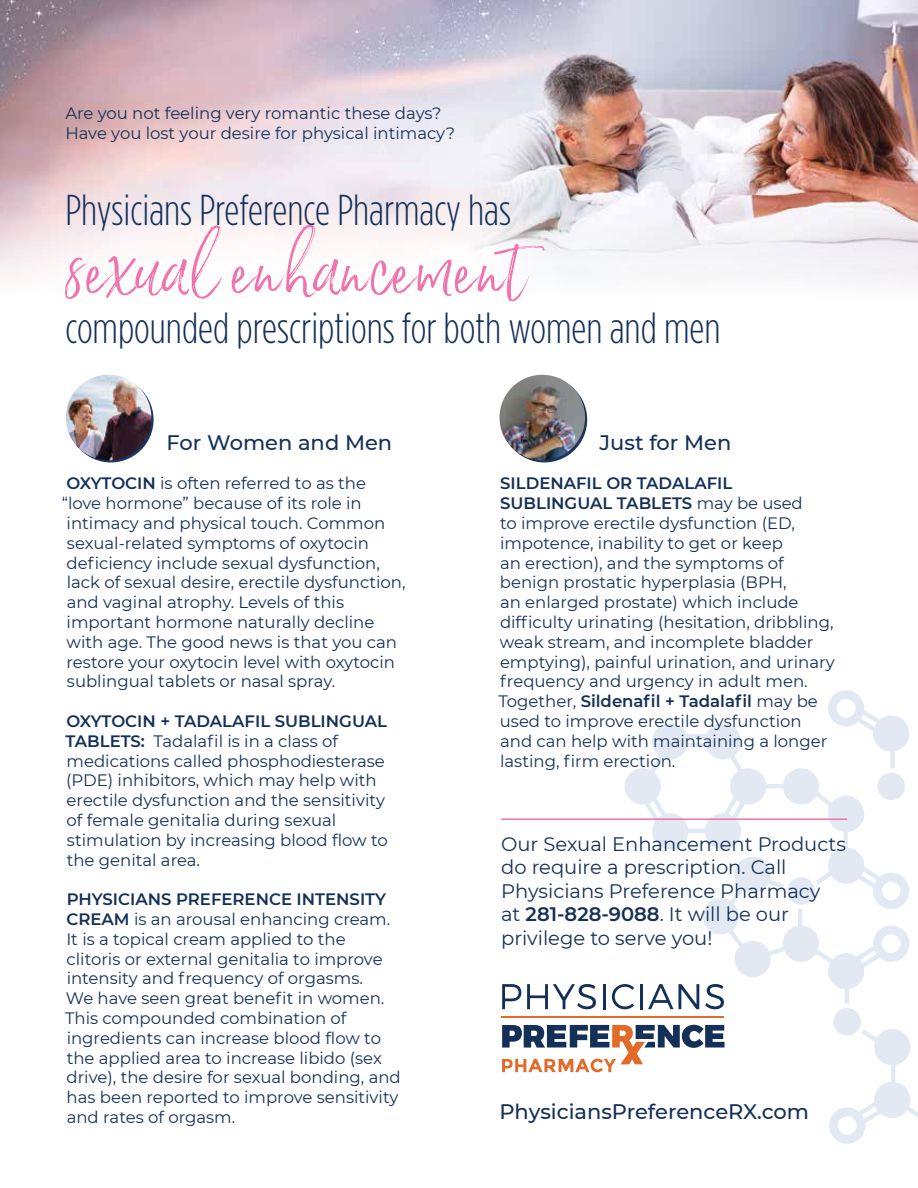
<style>
.page{position:relative;width:918px;height:1188px;background:#fff}
.page>*{position:absolute;margin:0;border:0;box-sizing:border-box;transform-origin:0 0}
.t1{font:72px "Saturday Script";color:#f173ac}
.t2{font:300 43.2px "Gotham Condensed";color:#143058}
.t3{font:500 21px "Montserrat";color:#143058}
.t4{font:19.5px/23.4px "Montserrat";color:#143058}
.t5{font:16.5px/19.8px "Montserrat";color:#143058}
.s1{font-weight:600}
</style>
<div class="page">
<svg style="left:625px;top:690px;width:293px;height:454px"></svg>
<img style="left:0;top:0;width:918px;height:285px">
<svg style="left:502px;top:984px;width:19px;height:25px"></svg>
<svg style="left:527px;top:984px;width:69px;height:25px"></svg>
<hr style="left:603px;top:984px;width:3px;height:25px;background:#143058">
<svg style="left:612px;top:984px;width:22px;height:25px"></svg>
<hr style="left:640px;top:984px;width:3px;height:25px;background:#143058">
<svg style="left:648px;top:984px;width:51px;height:25px"></svg>
<svg style="left:705px;top:984px;width:19px;height:25px"></svg>
<svg style="left:502px;top:1025px;width:223px;height:47px"></svg>
<hr style="left:502px;top:1016px;width:222px;height:1px;background:#e26b2a">
<hr style="left:501px;top:818px;width:346px;height:2px;background:#f173ac">
<svg style="left:68px;top:377px;width:86px;height:85px"></svg>
<img style="left:66px;top:375px;width:85px;height:85px;border-radius:43px">
<svg style="left:502px;top:377px;width:85px;height:85px"></svg>
<img style="left:500px;top:375px;width:85px;height:85px;border-radius:43px">
<p class="t5" style="left:65px;top:103px;width:391px">Are you not feeling very romantic these days?<br>Have you lost your desire for physical intimacy?</p>
<h2 class="t2" style="left:65px;top:187px;width:447px">Physicians Preference Pharmacy has</h2>
<h1 class="t1" style="left:65px;top:224px;width:461px">sexual enhancement</h1>
<h2 class="t2" style="left:65px;top:305px;width:657px">compounded prescriptions for both women and men</h2>
<p class="t3" style="left:167px;top:428px;width:227px">For Women and Men</p>
<p class="t5" style="left:66px;top:473px;width:301px"><span class="s1">OXYTOCIN</span> is often referred to as the</p>
<p class="t5" style="left:62px;top:493px;width:301px">“love hormone” because of its role in</p>
<p class="t5" style="left:67px;top:513px;width:320px">intimacy and physical touch. Common</p>
<p class="t5" style="left:67px;top:533px;width:304px">sexual-related symptoms of oxytocin</p>
<p class="t5" style="left:67px;top:552px;width:315px">deficiency include sexual dysfunction,</p>
<p class="t5" style="left:67px;top:572px;width:340px">lack of sexual desire, erectile dysfunction,</p>
<p class="t5" style="left:67px;top:592px;width:279px">and vaginal atrophy. Levels of this</p>
<p class="t5" style="left:67px;top:612px;width:309px">important hormone naturally decline</p>
<p class="t5" style="left:67px;top:632px;width:332px">with age. The good news is that you can</p>
<p class="t5" style="left:67px;top:651px;width:330px">restore your oxytocin level with oxytocin</p>
<p class="t5" style="left:67px;top:671px;width:270px">sublingual tablets or nasal spray.</p>
<p class="t5" style="left:66px;top:711px;width:324px"><span class="s1">OXYTOCIN + TADALAFIL SUBLINGUAL TABLETS:</span> Tadalafil is in a class of medications called phosphodiesterase (PDE) inhibitors, which may help with erectile dysfunction and the sensitivity of female genitalia during sexual stimulation by increasing blood flow to the genital area.</p>
<p class="t5" style="left:65px;top:889px;width:337px"><span class="s1">PHYSICIANS PREFERENCE INTENSITY CREAM</span> is an arousal enhancing cream.<br>It is a topical cream applied to the clitoris or external genitalia to improve intensity and frequency of orgasms.<br>We have seen great benefit in women.<br>This compounded combination of ingredients can increase blood flow to the applied area to increase libido (sex drive), the desire for sexual bonding, and has been reported to improve sensitivity and rates of orgasm.</p>
<p class="t3" style="left:600px;top:428px;width:133px">Just for Men</p>
<p class="t5" style="left:498px;top:473px;width:338px"><span class="s1">SILDENAFIL OR TADALAFIL SUBLINGUAL TABLETS</span> may be used<br>to improve erectile dysfunction (ED, impotence, inability to get or keep<br>an erection), and the symptoms of benign prostatic hyperplasia (BPH,<br>an enlarged prostate) which include difficulty urinating (hesitation, dribbling, weak stream, and incomplete bladder emptying), painful urination, and urinary frequency and urgency in adult men.<br>Together, <span class="s1">Sildenafil + Tadalafil</span> may be used to improve erectile dysfunction and can help with maintaining a longer lasting, firm erection.</p>
<p class="t4" style="left:501px;top:832px;width:346px">Our Sexual Enhancement Products do require a prescription. Call<br>Physicians Preference Pharmacy<br>at <span class="s1">281-828-9088</span>. It will be our privilege to serve you!</p>
<p class="t3" style="left:500px;top:1097px;width:311px">PhysiciansPreferenceRX.com</p>
</div>
